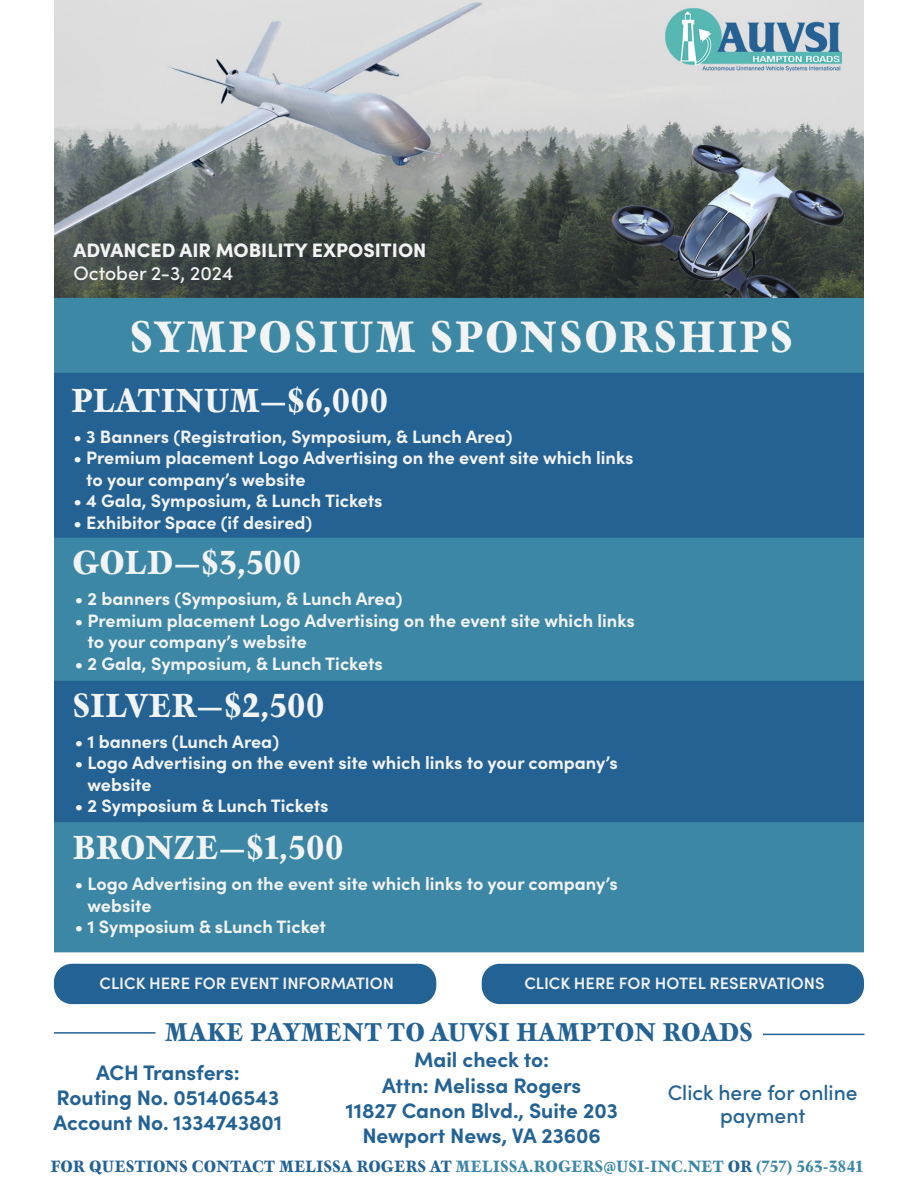
<style>
.page{position:relative;width:918px;height:1188px;background:#fff}
.page>*{position:absolute;margin:0;border:0;box-sizing:border-box;transform-origin:0 0}
.t1{font:700 43.5px "Mauritius";letter-spacing:.04em;color:#f2f3f3}
.t2{font:700 33px "Mauritius";color:#f2f3f3}
.t3{font:700 25.5px "Mauritius";color:#236294}
.t4{font:700 21px/25.2px "Sofia Pro";color:#236294;text-align:center}
.t5{font:500 21px/22.5px "Sofia Pro";color:#226294;text-align:center}
.t6{font:900 19.5px "Sofia Pro";color:#f3f3f4}
.t7{font:500 19.5px "Sofia Pro";color:#f3f3f4}
.t8{font:700 18px/21.6px "Sofia Pro";color:#f2f3f3}
.t9{font:600 16.5px "Sofia Pro";color:#f2f2f3}
.t10{font:700 16.2px "Mauritius";color:#3c87a5}
.s1{color:#236294}
</style>
<div class="page">
<img style="left:54px;top:0;width:810px;height:298px">
<div style="left:54px;top:371px;width:810px;height:168px;background:#236293;border:2px solid #236293"></div>
<div style="left:54px;top:538px;width:810px;height:144px;background:#3c87a5"></div>
<div style="left:54px;top:681px;width:810px;height:143px;background:#236293"></div>
<div style="left:54px;top:822px;width:810px;height:130px;background:#3c87a5"></div>
<div style="left:54px;top:298px;width:810px;height:75px;background:#3d88a5"></div>
<div style="left:54px;top:964px;width:382px;height:40px;background:#226294;border-radius:18px"></div>
<hr style="left:54px;top:1032px;width:102px;height:2px;background:#226294">
<hr style="left:763px;top:1034px;width:102px;height:1px;background:#226294">
<div style="left:482px;top:964px;width:382px;height:40px;background:#226294;border-radius:18px"></div>
<p class="t6" style="left:73px;top:235px;width:355px">ADVANCED AIR MOBILITY EXPOSITION</p>
<p class="t7" style="left:73px;top:259px;width:161px">October 2-3, 2024</p>
<h1 class="t1" style="left:129px;top:310px;width:665px">SYMPOSIUM SPONSORSHIPS</h1>
<h2 class="t2" style="left:71px;top:380px;width:319px">PLATINUM—$6,000</h2>
<p class="t8" style="left:73px;top:424px;width:441px">• 3 Banners (Registration, Symposium, &amp; Lunch Area)</p>
<p class="t8" style="left:86px;top:446px;width:549px;text-indent:-13px">• Premium placement Logo Advertising on the event site which links to your company’s website</p>
<p class="t8" style="left:73px;top:489px;width:311px">• 4 Gala, Symposium, &amp; Lunch Tickets</p>
<p class="t8" style="left:73px;top:511px;width:240px">• Exhibitor Space (if desired)</p>
<h2 class="t2" style="left:73px;top:542px;width:231px">GOLD—$3,500</h2>
<p class="t8" style="left:75px;top:586px;width:329px">• 2 banners (Symposium, &amp; Lunch Area)</p>
<p class="t8" style="left:88px;top:608px;width:549px;text-indent:-13px">• Premium placement Logo Advertising on the event site which links to your company’s website</p>
<p class="t8" style="left:75px;top:651px;width:310px">• 2 Gala, Symposium, &amp; Lunch Tickets</p>
<h2 class="t2" style="left:73px;top:685px;width:254px">SILVER—$2,500</h2>
<p class="t8" style="left:75px;top:729px;width:206px">• 1 banners (Lunch Area)</p>
<p class="t8" style="left:87px;top:751px;width:532px;text-indent:-13px">• Logo Advertising on the event site which links to your company’s website</p>
<p class="t8" style="left:75px;top:794px;width:255px">• 2 Symposium &amp; Lunch Tickets</p>
<h2 class="t2" style="left:73px;top:827px;width:273px">BRONZE—$1,500</h2>
<p class="t8" style="left:87px;top:872px;width:532px;text-indent:-13px">• Logo Advertising on the event site which links to your company’s website</p>
<p class="t8" style="left:75px;top:915px;width:253px">• 1 Symposium &amp; sLunch Ticket</p>
<p class="t9" style="left:100px;top:971px;width:296px">CLICK HERE FOR EVENT INFORMATION</p>
<h3 class="t3" style="left:165px;top:1016px;width:590px">MAKE PAYMENT TO AUVSI HAMPTON ROADS</h3>
<p class="t9" style="left:524px;top:971px;width:302px">CLICK HERE FOR HOTEL RESERVATIONS</p>
<p class="t4" style="left:346px;top:1046px;width:274px">Mail check to:<br>Attn: Melissa Rogers<br>11827 Canon Blvd., Suite 203<br>Newport News, VA 23606</p>
<p class="t4" style="left:54px;top:1058px;width:230px">ACH Transfers:<br>Routing No. 051406543<br>Account No. 1334743801</p>
<p class="t5" style="left:668px;top:1080px;width:191px">Click here for online payment</p>
<p class="t10" style="left:51px;top:1156px;width:814px"><span class="s1">FOR QUESTIONS CONTACT MELISSA ROGERS AT</span> MELISSA.ROGERS@USI-INC.NET <span class="s1">OR</span> (757) 563-3841</p>
</div>
